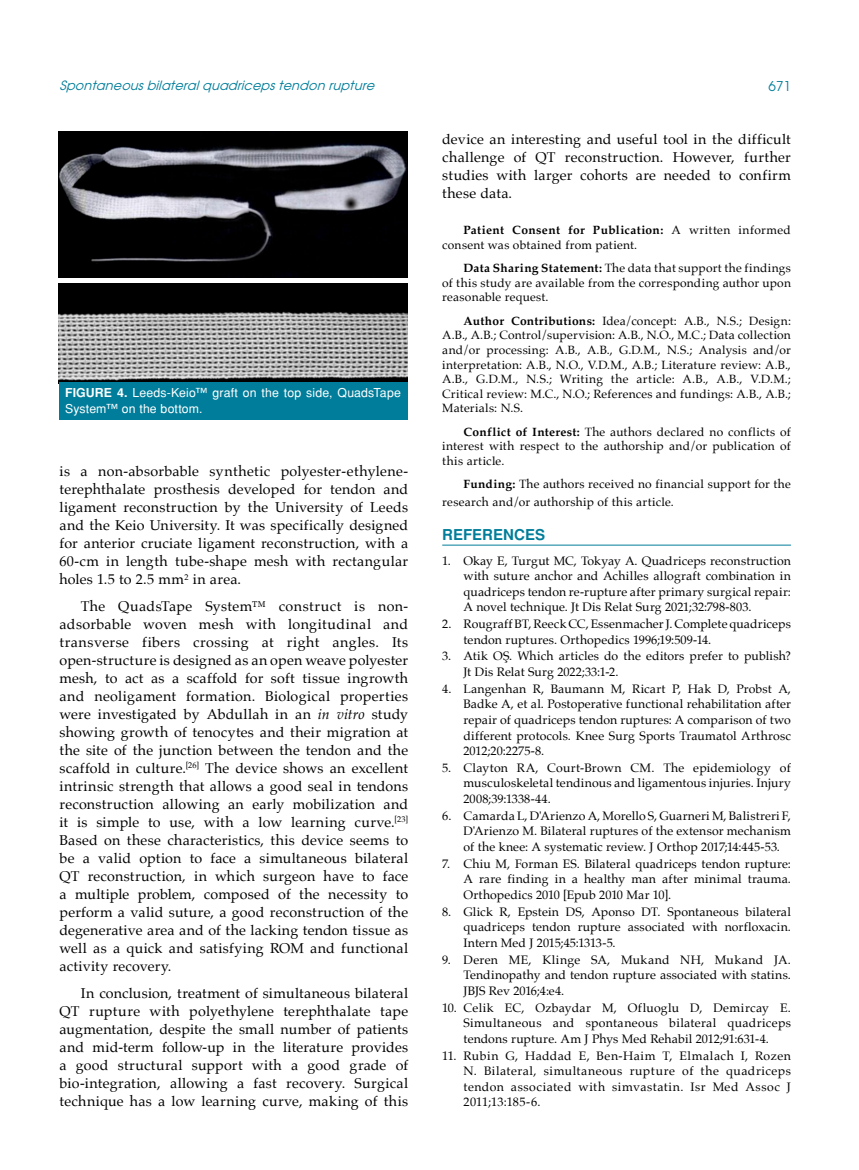
<style>
.page{position:relative;width:859px;height:1170px;background:#fff}
.page>*{position:absolute;margin:0;border:0;box-sizing:border-box;transform-origin:0 0}
.t1{font:700 15px "Helvetica Tr";letter-spacing:.005em;color:#007d9a}
.t2{font:14.25px/18px "Palatino";letter-spacing:.02em;color:#000;text-align:justify}
.t3{font:13.5px "Avant Garde Tr";color:#007d9a}
.t4{font:italic 12.75px "Avant Garde Tr";color:#007d9a}
.t5{font:12.3px/15.6px "Palatino";letter-spacing:.01em;color:#000;text-align:justify}
.t6{font:12.3px/15.3px "Helvetica Normal Tr";letter-spacing:.01em;color:#fff}
.t7{font:12px/14.7px "Palatino";letter-spacing:.02em;color:#000;text-align:justify}
.s1{font-family:"Helvetica Tr";font-weight:700}
.s2{font-style:italic}
.s3{font-weight:700}
</style>
<div class="page">
<hr style="left:442px;top:544px;width:349px;height:1px;background:#007d9a">
<img style="left:58px;top:132px;width:349px;height:251px">
<div style="left:59px;top:382px;width:348px;height:37px;background:#007d9a"></div>
<div style="left:58px;top:278px;width:350px;height:5px;background:#fff"></div>
<p class="t4" style="left:60px;top:78px;width:320px">Spontaneousbilateralquadricepstendon rupture</p>
<p class="t3" style="left:768px;top:77px;width:24px">671</p>
<p class="t6" style="left:65px;top:385px;width:337px"><span class="s1">FIGURE 4.</span> Leeds-Keio™ graft on the top side, QuadsTape<br>System™ on the bottom.</p>
<p class="t2" style="left:60px;top:462px;width:350px">is a non-absorbable synthetic polyester-ethylene&shy;terephthalate prosthesis developed for tendon and ligament reconstruction by the University of Leeds and the Keio University. It was specifically designed for anterior cruciate ligament reconstruction, with a 60-cm in length tube-shape mesh with rectangular holes 1.5 to 2.5 mm<sup>2</sup> in area.</p>
<p class="t2" style="left:60px;top:597px;width:350px;text-indent:21px">The QuadsTape System™ construct is non&shy;adsorbable woven mesh with longitudinal and transverse fibers crossing at right angles. Its open-structure is designed as an open weave polyester mesh, to act as a scaffold for soft tissue ingrowth and neoligament formation. Biological properties were investigated by Abdullah in an <span class="s2">in vitro</span> study showing growth of tenocytes and their migration at the site of the junction between the tendon and the scaffold in culture.<sup>[26]</sup> The device shows an excellent intrinsic strength that allows a good seal in tendons reconstruction allowing an early mobilization and it is simple to use, with a low learning curve.<sup>[23] </sup>Based on these characteristics, this device seems to be a valid option to face a simultaneous bilateral QT reconstruction, in which surgeon have to face a multiple problem, composed of the necessity to perform a valid suture, a good reconstruction of the degenerative area and of the lacking tendon tissue as well as a quick and satisfying ROM and functional activity recovery.</p>
<p class="t2" style="left:60px;top:983px;width:350px;text-indent:21px">In conclusion, treatment of simultaneous bilateral QT rupture with polyethylene terephthalate tape augmentation, despite the small number of patients and mid-term follow-up in the literature provides a good structural support with a good grade of bio-integration, allowing a fast recovery. Surgical technique has a low learning curve, making of this</p>
<p class="t2" style="left:442px;top:129px;width:350px">device an interesting and useful tool in the difficult challenge of QT reconstruction. However, further studies with larger cohorts are needed to confirm these data.</p>
<p class="t7" style="left:442px;top:223px;width:350px;text-indent:21px"><span class="s3">Patient Consent for Publication:</span> A written informed consent was obtained from patient.</p>
<p class="t7" style="left:442px;top:260px;width:350px;text-indent:21px"><span class="s3">Data Sharing Statement:</span> The data that support the findings of this study are available from the corresponding author upon reasonable request.</p>
<p class="t7" style="left:442px;top:313px;width:350px;text-indent:21px"><span class="s3">Author Contributions:</span> Idea/concept: A.B., N.S.; Design:<br>A.B., A.B.; Control/supervision: A.B., N.O., M.C.; Data collection and/or processing: A.B., A.B., G.D.M., N.S.; Analysis and/or interpretation: A.B., N.O., V.D.M., A.B.; Literature review: A.B., A.B., G.D.M., N.S.; Writing the article: A.B., A.B., V.D.M.; Critical review: M.C., N.O.; References and fundings: A.B., A.B.; Materials: N.S.</p>
<p class="t7" style="left:442px;top:424px;width:350px;text-indent:21px"><span class="s3">Conflict of Interest:</span> The authors declared no conflicts of interest with respect to the authorship and/or publication of this article.</p>
<p class="t7" style="left:442px;top:475px;width:350px;line-height:18.3px;text-indent:21px"><span class="s3">Funding:</span> The authors received no financial support for the research and/or authorship of this article.</p>
<p class="t1" style="left:442px;top:526px;width:104px">REFERENCES</p>
<p class="t5" style="left:463px;top:552px;width:329px;text-indent:-21px">1. Okay E, Turgut MC, Tokyay A. Quadriceps reconstruction with suture anchor and Achilles allograft combination in quadriceps tendon re-rupture after primary surgical repair:<br>A novel technique. Jt Dis Relat Surg 2021;32:798-803.</p>
<p class="t5" style="left:463px;top:616px;width:329px;text-indent:-21px">2. Rougraff BT, Reeck CC, Essenmacher J. Complete quadriceps tendon ruptures. Orthopedics 1996;19:509-14.</p>
<p class="t5" style="left:463px;top:648px;width:329px;text-indent:-21px">3. Atik OŞ. Which articles do the editors prefer to publish?<br>Jt Dis Relat Surg 2022;33:1-2.</p>
<p class="t5" style="left:463px;top:680px;width:329px;text-indent:-21px">4. Langenhan R, Baumann M, Ricart P, Hak D, Probst A, Badke A, et al. Postoperative functional rehabilitation after repair of quadriceps tendon ruptures: A comparison of two different protocols. Knee Surg Sports Traumatol Arthrosc 2012;20:2275-8.</p>
<p class="t5" style="left:463px;top:759px;width:329px;text-indent:-21px">5. Clayton RA, Court-Brown CM. The epidemiology of musculoskeletal tendinous and ligamentous injuries. Injury 2008;39:1338-44.</p>
<p class="t5" style="left:463px;top:807px;width:329px;text-indent:-21px">6. Camarda L, D'Arienzo A, Morello S, Guarneri M, Balistreri F, D'Arienzo M. Bilateral ruptures of the extensor mechanism of the knee: A systematic review. J Orthop 2017;14:445-53.</p>
<p class="t5" style="left:463px;top:855px;width:329px;text-indent:-21px">7. Chiu M, Forman ES. Bilateral quadriceps tendon rupture:<br>A rare finding in a healthy man after minimal trauma.<br>Orthopedics 2010 [Epub 2010 Mar 10].</p>
<p class="t5" style="left:463px;top:903px;width:329px;text-indent:-21px">8. Glick R, Epstein DS, Aponso DT. Spontaneous bilateral quadriceps tendon rupture associated with norfloxacin.<br>Intern Med J 2015;45:1313-5.</p>
<p class="t5" style="left:463px;top:951px;width:329px;text-indent:-21px">9. Deren ME, Klinge SA, Mukand NH, Mukand JA.<br>Tendinopathy and tendon rupture associated with statins.<br>JBJS Rev 2016;4:e4.</p>
<p class="t5" style="left:463px;top:999px;width:329px;text-indent:-21px">10. Celik EC, Ozbaydar M, Ofluoglu D, Demircay E.<br>Simultaneous and spontaneous bilateral quadriceps tendons rupture. Am J Phys Med Rehabil 2012;91:631-4.</p>
<p class="t5" style="left:463px;top:1047px;width:329px;text-indent:-21px">11. Rubin G, Haddad E, Ben-Haim T, Elmalach I, Rozen N. Bilateral, simultaneous rupture of the quadriceps tendon associated with simvastatin. Isr Med Assoc J 2011;13:185-6.</p>
</div>
